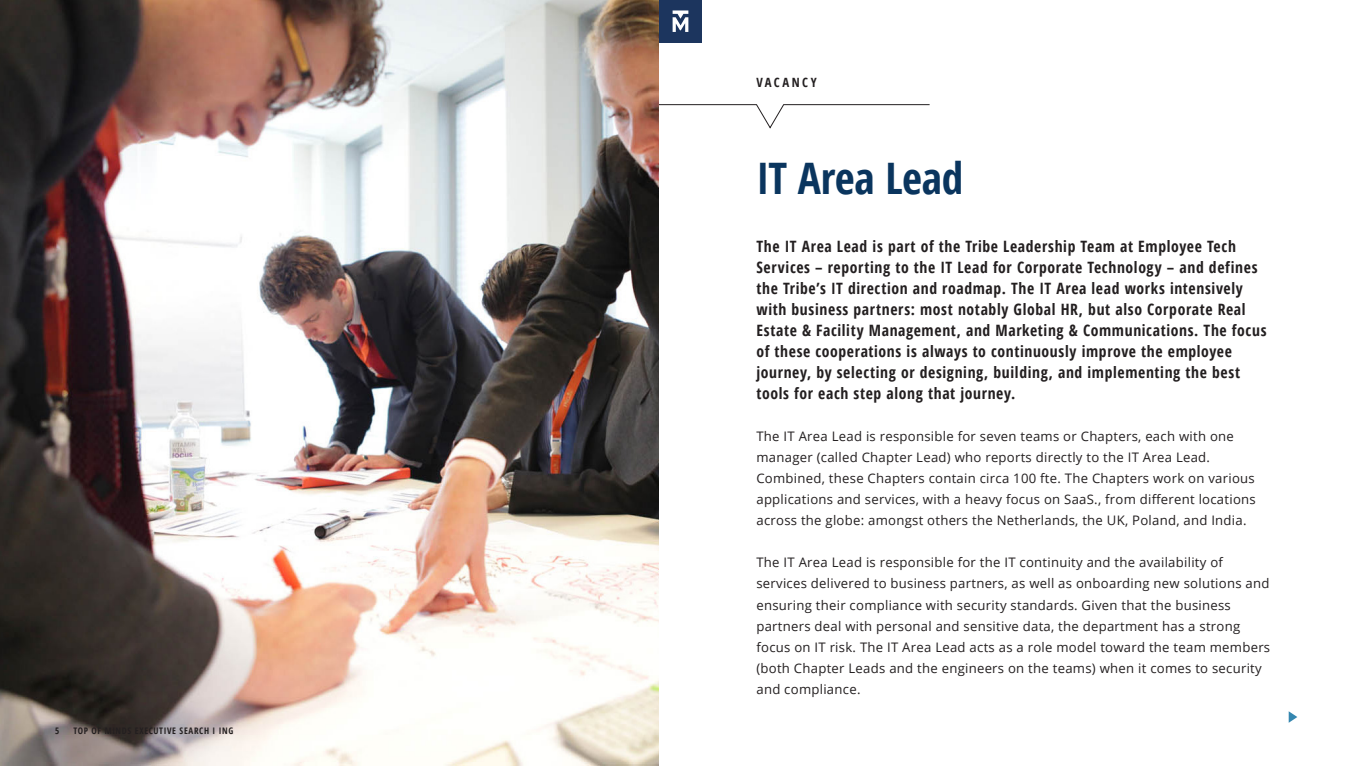
<style>
.page{position:relative;width:1361px;height:766px;background:#fff}
.page>*{position:absolute;margin:0;border:0;box-sizing:border-box;transform-origin:0 0}
.Page_header_kopie{font:700 condensed 43.42px "Open Sans";letter-spacing:-.01em;color:#0a355e}
.t1{font:700 condensed 15.67px/21px "Open Sans";letter-spacing:.04em;color:#231f20}
.t2{font:13.12px/21px "Open Sans";letter-spacing:.02em;color:#231f20}
.t3{font:700 condensed 12.75px "Open Sans";letter-spacing:.19em;color:#231f20}
.t4{font:700 condensed 9px "Open Sans";letter-spacing:.07em;color:#231f20}
</style>
<div class="page">
<svg style="left:658px;top:104px;width:272px;height:24px"></svg>
<img style="left:0;top:0;width:658px;height:765px">
<svg style="left:1288px;top:711px;width:9px;height:11px"></svg>
<div style="left:659px;top:0;width:43px;height:43px;background:#1c355e"></div>
<svg style="left:672px;top:10px;width:16px;height:22px"></svg>
<p class="t4" style="left:55px;top:724px;width:6px">5</p>
<p class="t4" style="left:73px;top:724px;width:161px">TOP OF MINDS EXECUTIVE SEARCH I ING</p>
<p class="t3" style="left:756px;top:73px;width:62px">VACANCY</p>
<p class="Page_header_kopie" style="left:756px;top:148px;width:208px">IT Area Lead</p>
<p class="t1" style="left:756px;top:235px;width:512px">The IT Area Lead is part of the Tribe Leadership Team at Employee Tech Services – reporting to the IT Lead for Corporate Technology – and defines the Tribe’s IT direction and roadmap. The IT Area lead works intensively with business partners: most notably Global HR, but also Corporate Real Estate &amp; Facility Management, and Marketing &amp; Communications. The focus of these cooperations is always to continuously improve the employee journey, by selecting or designing, building, and implementing the best tools for each step along that journey.</p>
<p class="t2" style="left:756px;top:425px;width:501px">The IT Area Lead is responsible for seven teams or Chapters, each with one manager (called Chapter Lead) who reports directly to the IT Area Lead.<br>Combined, these Chapters contain circa 100 fte. The Chapters work on various applications and services, with a heavy focus on SaaS., from different locations across the globe: amongst others the Netherlands, the UK, Poland, and India.</p>
<p class="t2" style="left:756px;top:551px;width:515px">The IT Area Lead is responsible for the IT continuity and the availability of services delivered to business partners, as well as onboarding new solutions and ensuring their compliance with security standards. Given that the business partners deal with personal and sensitive data, the department has a strong focus on IT risk. The IT Area Lead acts as a role model toward the team members (both Chapter Leads and the engineers on the teams) when it comes to security and compliance.</p>
</div>
